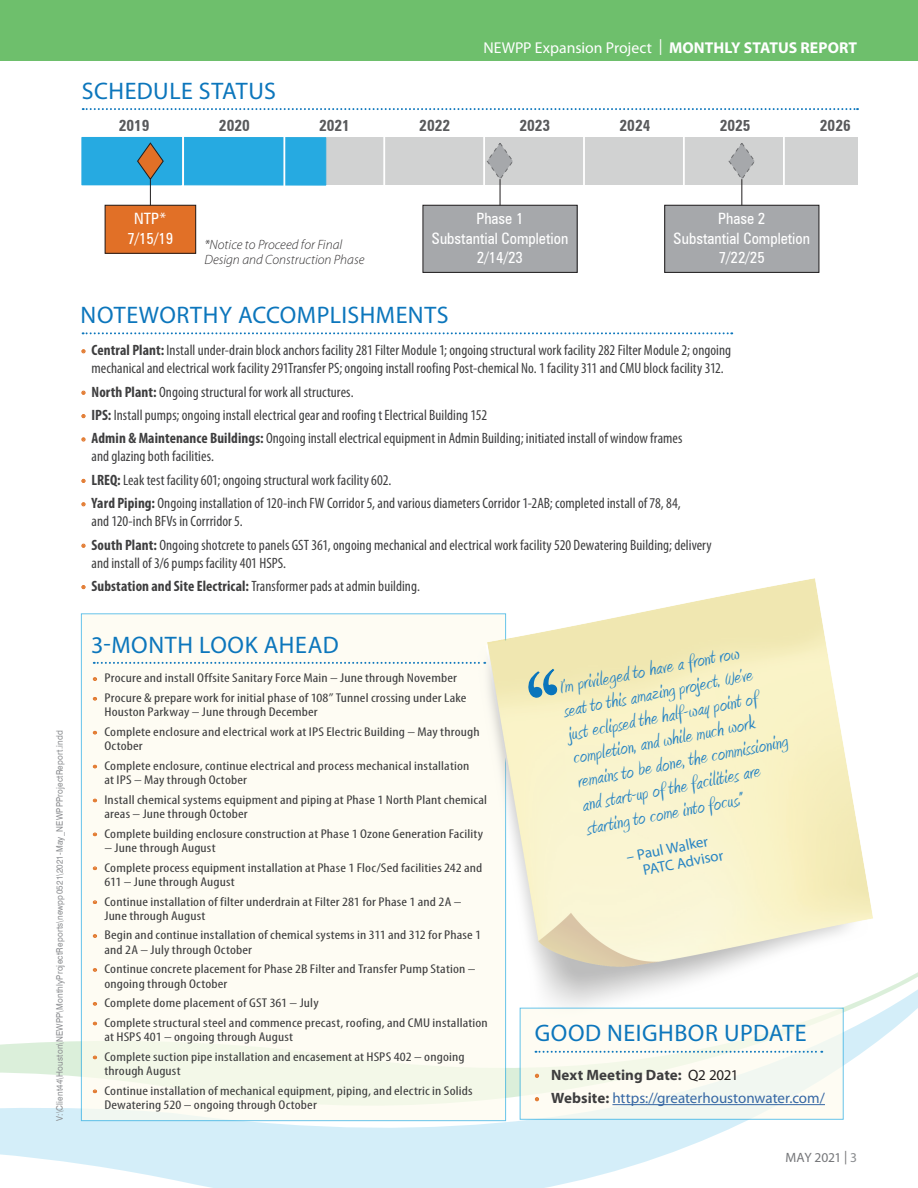
<style>
.page{position:relative;width:918px;height:1188px;background:#fff}
.page>*{position:absolute;margin:0;border:0;box-sizing:border-box;transform-origin:0 0}
.Heading_1{font:24px "Myriad Pro";letter-spacing:.025em;color:#0c76bc}
.Quotable{font:22.5px/24px "Amienne";color:#2784c3}
.t1{font:15.75px "Myriad Pro";color:#fff}
.t2{font:condensed 15.6px/19.5px "Zurich BT";color:#fff;text-align:center}
.t3{font:700 condensed 15.6px "Zurich BT";color:#58595b}
.t4{font:condensed 15px/18px "Myriad Pro";letter-spacing:.005em;color:#3e3e3f}
.t5{font:15px "Myriad Pro";color:#3667a4}
.t6{font:700 15px "Myriad Pro";letter-spacing:.01em;color:#3e3e3f}
.Quote_Author{font:15px/16.5px "Myriad Pro";color:#2784c3}
.Asterisk_text{font:italic 300 13.5px/15px "Myriad Pro";color:#312f30}
.t7{font:13.5px "Myriad Pro";letter-spacing:-.02em;color:#757679}
.t8{font:condensed 12.75px/14.2px "Myriad Pro";letter-spacing:.01em;color:#3e3e3f;scale:1.21 1}
.t9{font:9px "Swiss 721 BT";letter-spacing:.025em;color:#8a8c8f;scale:.9 1}
.s1{font-weight:700}
.s2{font-stretch:normal;color:#e07125}
.s3{font-weight:400;color:#e07125}
.s4{font-weight:400;color:#231f20}
.s5{color:#e07125}
.s6{font-weight:700;color:#3e3e3f}
.s7{color:#8a8c8f}
</style>
<div class="page">
<div style="left:0;top:0;width:918px;height:60px;background:#6ebf6c"></div>
<svg style="left:45px;top:1159px;width:607px;height:29px;fill:#d4eef9"></svg>
<svg style="left:0;top:938px;width:918px;height:221px;fill:#dbeff9"></svg>
<div style="left:81px;top:613px;width:425px;height:508px;background:#fefcef"></div>
<img style="left:434px;top:578px;width:477px;height:492px">
<svg style="left:83px;top:108px;width:775px;height:2px"></svg>
<svg style="left:83px;top:332px;width:649px;height:2px"></svg>
<div style="left:150px;top:137px;width:708px;height:48px;background:#d1d2d2"></div>
<div style="left:82px;top:137px;width:99px;height:48px;background:#26aae1"></div>
<div style="left:184px;top:137px;width:142px;height:48px;background:#26aae1"></div>
<hr style="left:283px;top:136px;width:2px;height:50px;background:#fff">
<hr style="left:383px;top:136px;width:2px;height:50px;background:#fff">
<hr style="left:483px;top:136px;width:2px;height:50px;background:#fff">
<hr style="left:182px;top:136px;width:2px;height:50px;background:#fff">
<hr style="left:583px;top:136px;width:2px;height:50px;background:#fff">
<hr style="left:683px;top:136px;width:2px;height:50px;background:#fff">
<hr style="left:783px;top:136px;width:2px;height:50px;background:#fff">
<div style="left:105px;top:205px;width:91px;height:48px;background:#e17027"></div>
<div style="left:105px;top:205px;width:91px;height:49px;border:1px solid #201d1e"></div>
<div style="left:423px;top:205px;width:154px;height:67px;background:#a6a8ab"></div>
<div style="left:423px;top:205px;width:154px;height:68px;border:1px solid #201d1e"></div>
<div style="left:665px;top:205px;width:154px;height:67px;background:#a6a8ab"></div>
<div style="left:664px;top:205px;width:155px;height:68px;border:1px solid #201d1e"></div>
<svg style="left:137px;top:142px;width:27px;height:63px"></svg>
<svg style="left:486px;top:143px;width:28px;height:62px"></svg>
<svg style="left:728px;top:143px;width:27px;height:62px"></svg>
<div style="left:520px;top:1008px;width:324px;height:112px;background:linear-gradient(to right,#fbfbf0,#f6f9f2)"></div>
<svg style="left:536px;top:1051px;width:286px;height:2px"></svg>
<hr style="left:612px;top:1104px;width:213px;height:1px;background:#3667a4">
<svg style="left:94px;top:637px;width:463px;height:182px"></svg>
<p class="Heading_1" style="left:82px;top:76px;width:195px">SCHEDULE STATUS</p>
<p class="t1" style="left:483px;top:38px;width:375px">NEWPP Expansion Project | <span class="s1">MONTHLY STATUS REPORT</span></p>
<p class="t3" style="left:119px;top:116px;width:32px">2019</p>
<p class="t3" style="left:219px;top:116px;width:32px">2020</p>
<p class="t3" style="left:319px;top:116px;width:32px">2021</p>
<p class="t3" style="left:419px;top:116px;width:32px">2022</p>
<p class="t3" style="left:519px;top:116px;width:32px">2023</p>
<p class="t3" style="left:620px;top:116px;width:32px">2024</p>
<p class="t3" style="left:720px;top:116px;width:32px">2025</p>
<p class="t3" style="left:820px;top:116px;width:32px">2026</p>
<p class="t2" style="left:127px;top:209px;width:48px">NTP*<br>7/15/19</p>
<p class="t2" style="left:432px;top:209px;width:138px">Phase 1<br>Substantial Completion<br>2/14/23</p>
<p class="t2" style="left:674px;top:209px;width:138px">Phase 2<br>Substantial Completion<br>7/22/25</p>
<p class="Asterisk_text" style="left:204px;top:237px;width:162px">*Notice to Proceed for Final<br>Design and Construction Phase</p>
<p class="Heading_1" style="left:81px;top:301px;width:370px">NOTEWORTHY ACCOMPLISHMENTS</p>
<p class="t4" style="left:81px;top:342px;width:651px;text-align:center"><span class="s2">•</span> <span class="s1">Central Plant:</span> Install under-drain block anchors facility 281 Filter Module 1; ongoing structural work facility 282 Filter Module 2; ongoing mechanical and electrical work facility 291Transfer PS; ongoing install roofing Post-chemical No. 1 facility 311 and CMU block facility 312.</p>
<p class="t4" style="left:81px;top:383px;width:274px"><span class="s2">•</span> <span class="s1">North Plant:</span> Ongoing structural for work all structures.</p>
<p class="t4" style="left:81px;top:406px;width:407px"><span class="s2">•</span> <span class="s1">IPS:</span> Install pumps; ongoing install electrical gear and roofing t Electrical Building 152</p>
<p class="t4" style="left:92px;top:430px;width:592px;text-indent:-10px"><span class="s2">•</span> <span class="s1">Admin &amp; Maintenance Buildings:</span> Ongoing install electrical equipment in Admin Building; initiated install of window frames and glazing both facilities.</p>
<p class="t4" style="left:81px;top:471px;width:312px"><span class="s2">•</span> <span class="s1">LREQ:</span> Leak test facility 601; ongoing structural work facility 602.</p>
<p class="t4" style="left:92px;top:495px;width:591px;text-indent:-10px"><span class="s2">•</span> <span class="s1">Yard Piping:</span> Ongoing installation of 120-inch FW Corridor 5, and various diameters Corridor 1-2AB; completed install of 78, 84, and 120-inch BFVs in Corrridor 5.</p>
<p class="t4" style="left:92px;top:536px;width:622px;text-indent:-10px"><span class="s2">•</span> <span class="s1">South Plant:</span> Ongoing shotcrete to panels GST 361, ongoing mechanical and electrical work facility 520 Dewatering Building; delivery and install of 3/6 pumps facility 401 HSPS.</p>
<p class="t4" style="left:81px;top:577px;width:340px"><span class="s2">•</span> <span class="s1">Substation and Site Electrical:</span> Transformer pads at admin building.</p>
<p class="t9" style="left:54px;top:1120px;width:435px;rotate:-90deg">V:\Client44\Houston\NEWPP\MonthlyProjectReports\newpp0521\2021-May_NEWPPProjectReport.indd</p>
<p class="Heading_1" style="left:91px;top:630px;width:249px">3-MONTH LOOK AHEAD</p>
<p class="t8" style="left:93px;top:671px;width:303px"><span class="s2">•</span> Procure and install Offsite Sanitary Force Main – June through November</p>
<p class="t8" style="left:104px;top:691px;width:301px;text-indent:-12px"><span class="s2">•</span> Procure &amp; prepare work for initial phase of 108” Tunnel crossing under Lake<br>Houston Parkway – June through December</p>
<p class="t8" style="left:104px;top:725px;width:312px;text-indent:-12px"><span class="s2">•</span> Complete enclosure and electrical work at IPS Electric Building – May through<br>October</p>
<p class="t8" style="left:104px;top:759px;width:303px;text-indent:-12px"><span class="s2">•</span> Complete enclosure, continue electrical and process mechanical installation at IPS – May through October</p>
<p class="t8" style="left:104px;top:793px;width:318px;text-indent:-12px"><span class="s2">•</span> Install chemical systems equipment and piping at Phase 1 North Plant chemical areas – June through October</p>
<p class="t8" style="left:93px;top:827px;width:324px"><span class="s2">•</span> Complete building enclosure construction at Phase 1 Ozone Generation Facility</p>
<p class="t8" style="left:104px;top:841px;width:93px">– June through August</p>
<p class="t8" style="left:104px;top:861px;width:314px;text-indent:-12px"><span class="s2">•</span> Complete process equipment installation at Phase 1 Floc/Sed facilities 242 and<br>611 – June through August</p>
<p class="t8" style="left:104px;top:894px;width:297px;text-indent:-12px"><span class="s2">•</span> Continue installation of filter underdrain at Filter 281 for Phase 1 and 2A –<br>June through August</p>
<p class="t8" style="left:104px;top:928px;width:313px;text-indent:-12px"><span class="s2">•</span> Begin and continue installation of chemical systems in 311 and 312 for Phase 1 and 2A – July through October</p>
<p class="t8" style="left:104px;top:962px;width:308px;text-indent:-12px"><span class="s2">•</span> Continue concrete placement for Phase 2B Filter and Transfer Pump Station – ongoing through October</p>
<p class="t8" style="left:93px;top:996px;width:188px"><span class="s2">•</span> Complete dome placement of GST 361 – July</p>
<p class="t8" style="left:104px;top:1016px;width:318px;text-indent:-12px"><span class="s2">•</span> Complete structural steel and commence precast, roofing, and CMU installation at HSPS 401 – ongoing through August</p>
<p class="t8" style="left:104px;top:1050px;width:299px;text-indent:-12px"><span class="s2">•</span> Complete suction pipe installation and encasement at HSPS 402 – ongoing through August</p>
<p class="t8" style="left:104px;top:1084px;width:306px;text-indent:-12px"><span class="s2">•</span> Continue installation of mechanical equipment, piping, and electric in Solids<br>Dewatering 520 – ongoing through October</p>
<p class="Quotable" style="left:557px;top:677px;width:215px;rotate:-11deg">I’m privileged to have a front row<br>seat to this amazing project. We’ve just eclipsed the half-way point of completion, and while much work remains to be done, the commissioning and start-up of the facilities are starting to come into focus.”</p>
<p class="Quote_Author" style="left:638px;top:846px;width:83px;text-indent:-13px;rotate:-11deg">– Paul Walker<br>PATC Advisor</p>
<p class="Heading_1" style="left:535px;top:1018px;width:274px">GOOD NEIGHBOR UPDATE</p>
<p class="t6" style="left:535px;top:1065px;width:205px"><span class="s3">•</span> Next Meeting Date: <span class="s4">Q2 2021</span></p>
<p class="t5" style="left:535px;top:1089px;width:292px"><span class="s5">•</span> <span class="s6">Website:</span> https://greaterhoustonwater.com/</p>
<p class="t7" style="left:785px;top:1150px;width:73px">MAY 2021 | <span class="s7">3</span></p>
</div>
